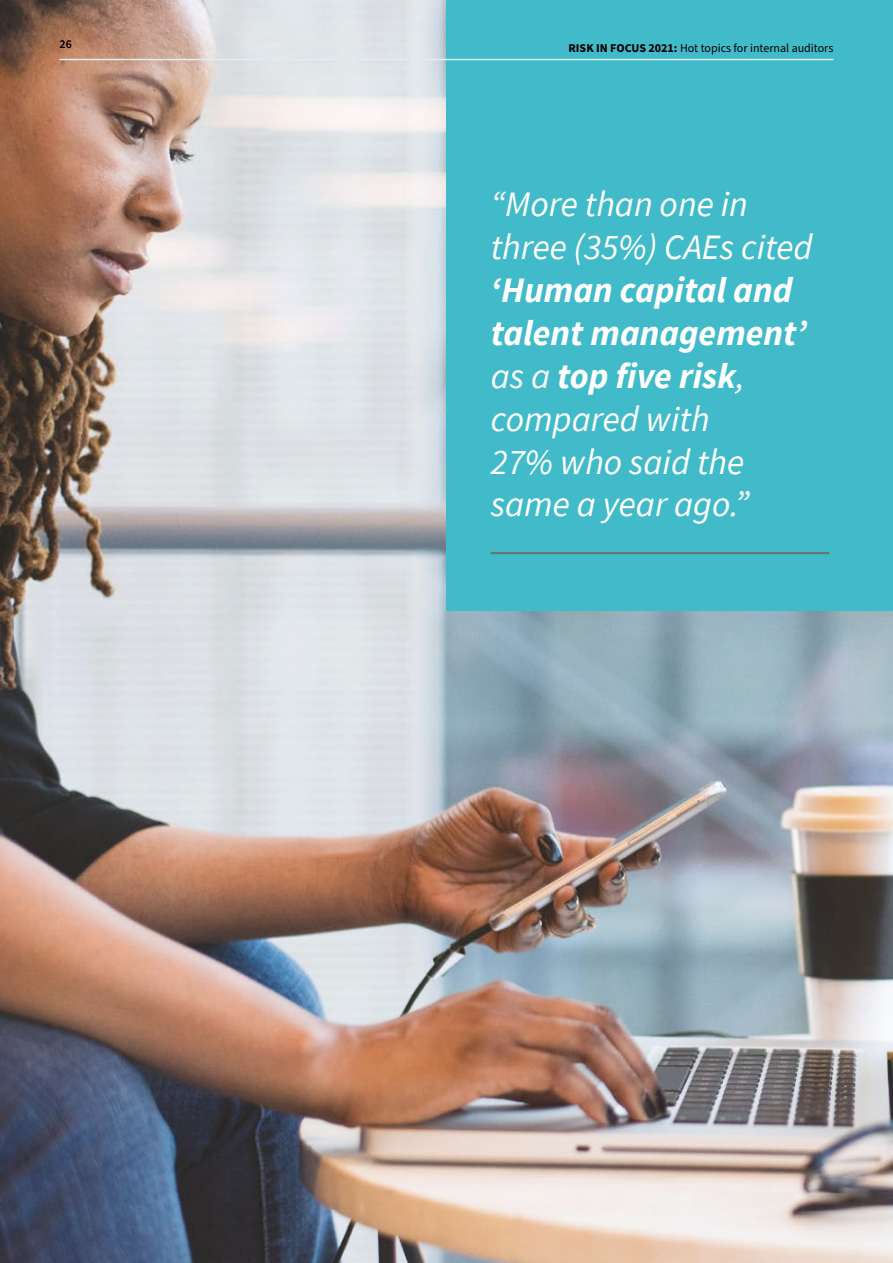
<style>
.page{position:relative;width:893px;height:1263px;background:#fff}
.page>*{position:absolute;margin:0;border:0;box-sizing:border-box;transform-origin:0 0}
.t1{font:italic 700 35.7px/42.9px "Source Sans Pro";color:#fff}
.t2{font:italic 35.7px/42.9px "Source Sans Pro";color:#fff}
.t3{font:12px "Source Sans Pro";color:#000}
.t4{font:600 12px "Source Sans Pro";color:#000}
.s1{font-weight:700}
.s2{font-weight:400}
</style>
<div class="page">
<img style="left:0;top:0;width:893px;height:1263px">
<div style="left:446px;top:0;width:447px;height:611px;background:#41bbc9"></div>
<hr style="left:60px;top:59px;width:773px;height:1px;background:#dceff3">
<hr style="left:491px;top:552px;width:338px;height:2px;background:#706f6f">
<p class="t4" style="left:60px;top:36px;width:14px">26</p>
<p class="t3" style="left:569px;top:40px;width:266px"><span class="s1">RISK IN FOCUS 2021:</span> Hot topics for internal auditors</p>
<p class="t2" style="left:491px;top:183px;width:323px">“More than one in three (35%) CAEs cited</p>
<p class="t1" style="left:491px;top:268px;width:318px">‘Human capital and talent management’ <span class="s2">as a</span> top five risk<span class="s2">, compared with<br>27% who said the same a year ago.”</span></p>
</div>
